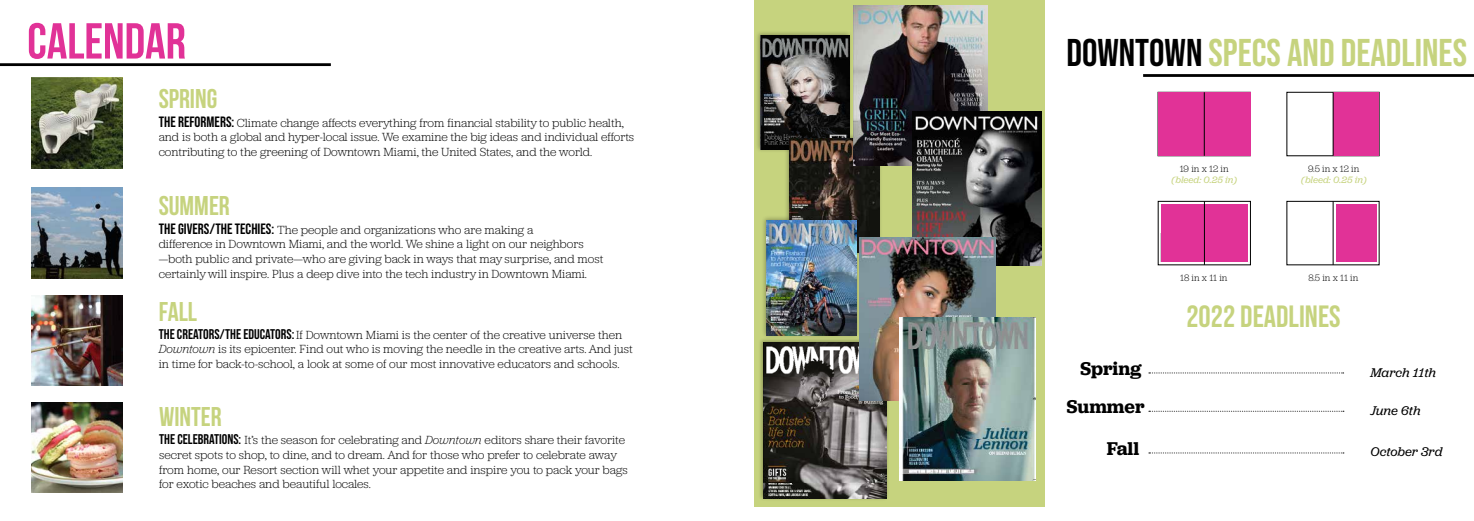
<style>
.page{position:relative;width:1474px;height:521px;background:#fff}
.page>*{position:absolute;margin:0;border:0;box-sizing:border-box;transform-origin:0 0}
.t1{font:50.49px "Bebas Neue";color:#e13297}
.t2{font:38.5px "Bebas Neue";color:#c6d37e}
.t3{font:30.62px "Bebas Neue";color:#c6d37e}
.t4{font:27.12px "Bebas Neue";color:#c6d37e}
.t5{font:600 19.25px/38.7px "Jubilat Mdash";letter-spacing:-.005em;color:#000;text-align:center}
.t6{font:italic 13.12px "Jubilat Mdash";letter-spacing:-.005em;color:#000}
.t7{font:300 12.25px/14.7px "Jubilat Mdash";letter-spacing:-.005em;color:#000}
.t8{font:300 9.62px "Jubilat Mdash";color:#000}
.t9{font:italic 9.62px "Jubilat Mdash";letter-spacing:-.005em;color:#c6d37e}
.s1{font-family:"Bebas Neue";font-weight:400;font-size:14.88px}
.s2{font-family:"Bebas Neue";font-weight:400;font-size:14px}
.s3{font-style:italic}
.s4{color:#000}
</style>
<div class="page">
<hr style="left:0;top:63px;width:331px;height:3px;background:#000">
<div style="left:754px;top:0;width:290px;height:506px;background:#c6d37e"></div>
<div style="left:1158px;top:92px;width:92px;height:64px;background:#e13297"></div>
<hr style="left:1204px;top:92px;width:1px;height:64px;background:#000">
<div style="left:755px;top:30px;width:98px;height:123px;background:#000;opacity:.31"></div>
<img style="left:760px;top:35px;width:89px;height:114px">
<div style="left:784px;top:133px;width:99px;height:123px;background:#000;opacity:.31"></div>
<img style="left:789px;top:138px;width:90px;height:99px">
<div style="left:761px;top:215px;width:99px;height:123px;background:#000;opacity:.31"></div>
<img style="left:766px;top:221px;width:91px;height:114px">
<div style="left:758px;top:337px;width:131px;height:164px;background:#000;opacity:.31"></div>
<img style="left:763px;top:342px;width:123px;height:156px">
<div style="left:1333px;top:92px;width:45px;height:64px;background:#e13297"></div>
<hr style="left:1332px;top:92px;width:1px;height:64px;background:#000">
<div style="left:1286px;top:201px;width:93px;height:64px;border:1px solid #000"></div>
<div style="left:1335px;top:204px;width:41px;height:58px;background:#e13297"></div>
<hr style="left:1332px;top:201px;width:1px;height:64px;background:#000">
<div style="left:1158px;top:201px;width:92px;height:64px;border:1px solid #000"></div>
<div style="left:1160px;top:204px;width:87px;height:58px;background:#e13297"></div>
<hr style="left:1204px;top:201px;width:1px;height:64px;background:#000">
<hr style="left:1143px;top:74px;width:330px;height:3px;background:#000">
<img style="left:853px;top:5px;width:134px;height:160px">
<img style="left:912px;top:112px;width:129px;height:154px">
<img style="left:860px;top:237px;width:135px;height:163px">
<img style="left:32px;top:78px;width:90px;height:90px">
<img style="left:32px;top:188px;width:90px;height:90px">
<img style="left:32px;top:295px;width:90px;height:90px">
<img style="left:32px;top:402px;width:90px;height:90px">
<svg style="left:1148px;top:372px;width:195px;height:1px"></svg>
<svg style="left:1148px;top:411px;width:195px;height:1px"></svg>
<svg style="left:1148px;top:452px;width:195px;height:1px"></svg>
<img style="left:899px;top:317px;width:136px;height:163px">
<h1 class="t1" style="left:27px;top:13px;width:160px">CALENDAR</h1>
<h3 class="t4" style="left:159px;top:84px;width:60px">SPRING</h3>
<p class="t7" style="left:159px;top:115px;width:477px"><span class="s1">THE REFORMERS:</span> Climate change affects everything from financial stability to public health, and is both a global and hyper-local issue. We examine the big ideas and individual efforts contributing to the greening of Downtown Miami, the United States, and the world.</p>
<h3 class="t4" style="left:159px;top:191px;width:73px">SUMMER</h3>
<p class="t7" style="left:159px;top:222px;width:446px"><span class="s1">THE GIVERS/THE TECHIES:</span> The people and organizations who are making a<br>difference in Downtown Miami, and the world. We shine a light on our neighbors —both public and private—who are giving back in ways that may surprise, and most certainly will inspire. Plus a deep dive into the tech industry in Downtown Miami.</p>
<h3 class="t4" style="left:159px;top:297px;width:40px">FALL</h3>
<p class="t7" style="left:159px;top:327px;width:475px"><span class="s2">THE CREATORS/THE EDUCATORS:</span> If Downtown Miami is the center of the creative universe then<br><span class="s3">Downtown</span> is its epicenter. Find out who is moving the needle in the creative arts. And just in time for back-to-school, a look at some of our most innovative educators and schools.</p>
<h3 class="t4" style="left:159px;top:402px;width:64px">WINTER</h3>
<p class="t7" style="left:159px;top:432px;width:470px"><span class="s2">THE CELEBRATIONS:</span> It’s the season for celebrating and <span class="s3">Downtown</span> editors share their favorite secret spots to shop, to dine, and to dream. And for those who prefer to celebrate away from home, our Resort section will whet your appetite and inspire you to pack your bags for exotic beaches and beautiful locales.</p>
<h2 class="t2" style="left:1066px;top:31px;width:402px"><span class="s4">DOWNTOWN</span> SPECS AND DEADLINES</h2>
<p class="t8" style="left:1179px;top:162px;width:50px">19 in x 12 in</p>
<p class="t9" style="left:1171px;top:174px;width:67px">(bleed: 0.25 in)</p>
<p class="t8" style="left:1308px;top:162px;width:53px">9.5 in x 12 in</p>
<p class="t9" style="left:1300px;top:174px;width:67px">(bleed: 0.25 in)</p>
<p class="t8" style="left:1180px;top:271px;width:49px">18 in x 11 in</p>
<p class="t8" style="left:1308px;top:271px;width:51px">8.5 in x 11 in</p>
<h3 class="t5" style="left:1066px;top:348px;width:80px">Spring<br>Summer</h3>
<h3 class="t5" style="left:1106px;top:429px;width:34px">Fall</h3>
<h3 class="t3" style="left:1186px;top:299px;width:156px">2022 DEADLINES</h3>
<p class="t6" style="left:1370px;top:364px;width:67px">March 11th</p>
<p class="t6" style="left:1370px;top:403px;width:52px">June 6th</p>
<p class="t6" style="left:1370px;top:443px;width:73px">October 3rd</p>
</div>
